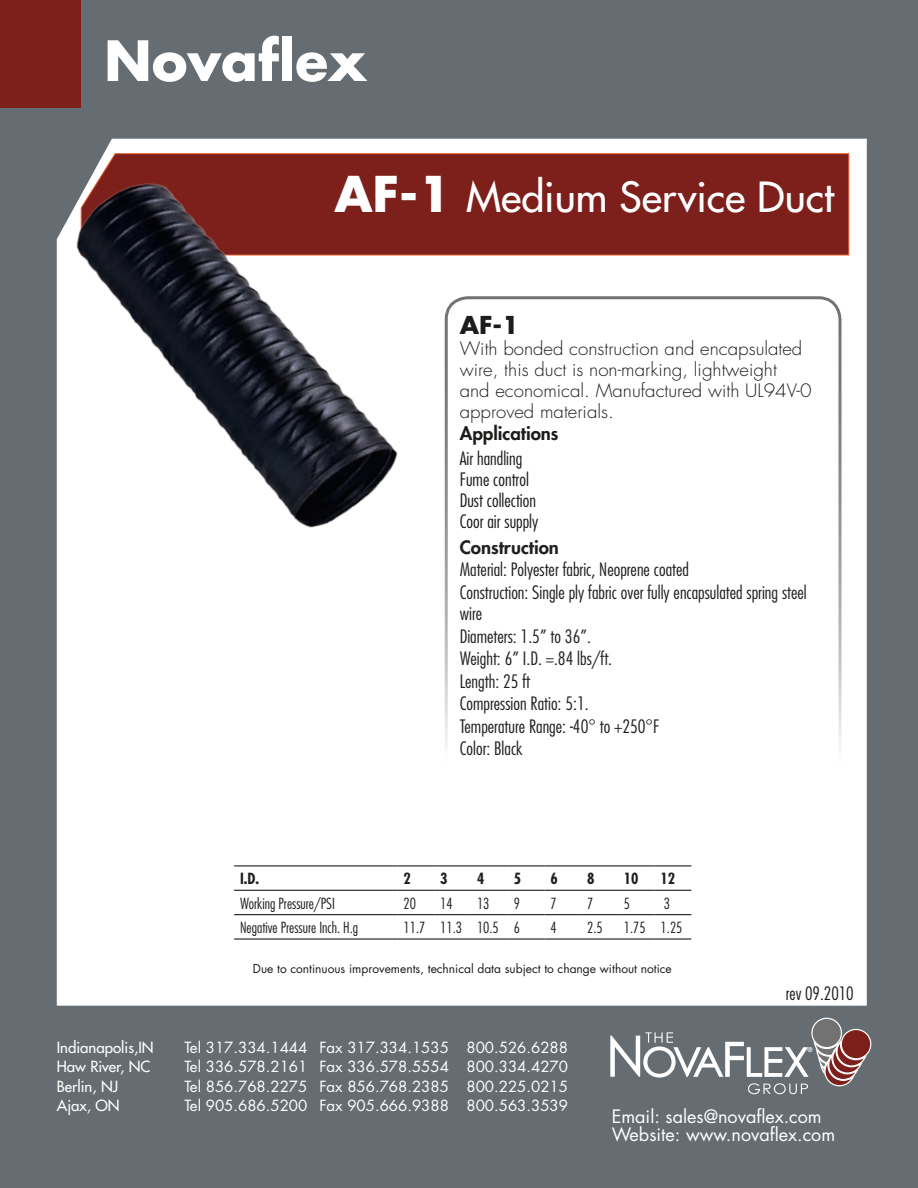
<style>
.page{position:relative;width:918px;height:1188px;background:#656d72}
.page>*{position:absolute;margin:0;border:0;box-sizing:border-box;transform-origin:0 0}
.t1{font:700 54px "Futura Std";color:#fff}
.t2{font:500 40.5px "Futura Std";color:#fff}
.t3{font:700 24px "Futura Std";color:#1c1c1a}
.t4{font:300 condensed 18px/22.4px "Futura Std";color:#211e1e}
.t5{font:300 18px/21px "Futura Std";color:#1c1c1a}
.t6{font:300 condensed 18px/21px "Futura Std";color:#1c1c1a}
.t7{font:18px/18px "Futura Std";color:#fff}
.t8{font:800 18px "Futura Std";color:#1c1c1a}
.t9{font:800 18px "Futura Std";color:#211e1e}
.t10{font:15px "Futura Std";color:#fff}
.t11{font:300 condensed 15px "Futura Std";color:#211e1e}
.t12{font:500 15px "Futura Std";color:#fff}
.t13{font:700 condensed 15px "Futura Std";color:#211e1e}
.t14{font:12px "Futura Std";color:#1c1c1a}
.t15{font:800 6.45px "Futura Std";color:#fff}
.s1{font-weight:700;font-size:48px}
</style>
<div class="page">
<div style="left:57px;top:139px;width:810px;height:867px;background:#fff"></div>
<svg style="left:610px;top:1018px;width:261px;height:76px"></svg>
<div style="left:80px;top:153px;width:770px;height:103px;background:#7d1f1b"></div>
<div style="left:0;top:0;width:80px;height:107px;background:#7d1f1b"></div>
<hr style="left:234px;top:865px;width:164px;height:1px;background:#1c1c1a">
<hr style="left:398px;top:865px;width:36px;height:1px;background:#1c1c1a">
<hr style="left:434px;top:865px;width:37px;height:1px;background:#1c1c1a">
<hr style="left:471px;top:865px;width:37px;height:1px;background:#1c1c1a">
<hr style="left:508px;top:865px;width:36px;height:1px;background:#1c1c1a">
<hr style="left:544px;top:865px;width:37px;height:1px;background:#1c1c1a">
<hr style="left:581px;top:865px;width:37px;height:1px;background:#1c1c1a">
<hr style="left:618px;top:865px;width:37px;height:1px;background:#1c1c1a">
<hr style="left:655px;top:865px;width:36px;height:1px;background:#1c1c1a">
<hr style="left:234px;top:890px;width:164px;height:1px;background:#1c1c1a">
<hr style="left:398px;top:890px;width:36px;height:1px;background:#1c1c1a">
<hr style="left:434px;top:890px;width:37px;height:1px;background:#1c1c1a">
<hr style="left:471px;top:890px;width:37px;height:1px;background:#1c1c1a">
<hr style="left:508px;top:890px;width:36px;height:1px;background:#1c1c1a">
<hr style="left:544px;top:890px;width:37px;height:1px;background:#1c1c1a">
<hr style="left:581px;top:890px;width:37px;height:1px;background:#1c1c1a">
<hr style="left:618px;top:890px;width:37px;height:1px;background:#1c1c1a">
<hr style="left:655px;top:890px;width:36px;height:1px;background:#1c1c1a">
<hr style="left:234px;top:914px;width:164px;height:1px;background:#1c1c1a">
<hr style="left:398px;top:914px;width:36px;height:1px;background:#1c1c1a">
<hr style="left:434px;top:914px;width:37px;height:1px;background:#1c1c1a">
<hr style="left:471px;top:914px;width:37px;height:1px;background:#1c1c1a">
<hr style="left:508px;top:914px;width:36px;height:1px;background:#1c1c1a">
<hr style="left:544px;top:914px;width:37px;height:1px;background:#1c1c1a">
<hr style="left:581px;top:914px;width:37px;height:1px;background:#1c1c1a">
<hr style="left:618px;top:914px;width:37px;height:1px;background:#1c1c1a">
<hr style="left:655px;top:914px;width:36px;height:1px;background:#1c1c1a">
<hr style="left:234px;top:938px;width:164px;height:2px;background:#1c1c1a">
<hr style="left:398px;top:938px;width:36px;height:2px;background:#1c1c1a">
<hr style="left:434px;top:938px;width:37px;height:2px;background:#1c1c1a">
<hr style="left:471px;top:938px;width:37px;height:2px;background:#1c1c1a">
<hr style="left:508px;top:938px;width:36px;height:2px;background:#1c1c1a">
<hr style="left:544px;top:938px;width:37px;height:2px;background:#1c1c1a">
<hr style="left:581px;top:938px;width:37px;height:2px;background:#1c1c1a">
<hr style="left:618px;top:938px;width:37px;height:2px;background:#1c1c1a">
<hr style="left:655px;top:938px;width:36px;height:2px;background:#1c1c1a">
<div style="left:443px;top:295px;width:400px;height:473px;background:#fff"></div>
<img style="left:56px;top:154px;width:410px;height:409px">
<h1 class="t1" style="left:104px;top:25px;width:264px">Novaflex</h1>
<h2 class="t2" style="left:334px;top:172px;width:501px"><span class="s1">AF-1</span> Medium Service Duct</h2>
<h3 class="t3" style="left:460px;top:309px;width:61px">AF-1</h3>
<p class="t5" style="left:460px;top:339px;width:353px">With bonded construction and encapsulated wire, this duct is non-marking, lightweight<br>and economical. Manufactured with UL94V-0 approved materials.</p>
<p class="t8" style="left:460px;top:422px;width:100px">Applications</p>
<p class="t6" style="left:460px;top:448px;width:80px">Air handling<br>Fume control<br>Dust collection<br>Coor air supply</p>
<p class="t9" style="left:460px;top:536px;width:101px">Construction</p>
<p class="t4" style="left:460px;top:559px;width:349px">Material: Polyester fabric, Neoprene coated<br>Construction: Single ply fabric over fully encapsulated spring steel wire<br>Diameters: 1.5” to 36”.<br>Weight: 6” I.D. =.84 lbs/ft.<br>Length: 25 ft<br>Compression Ratio: 5:1.<br>Temperature Range: -40° to +250°F<br>Color: Black</p>
<p class="t13" style="left:240px;top:869px;width:21px">I.D.</p>
<p class="t13" style="left:404px;top:869px;width:9px">2</p>
<p class="t13" style="left:440px;top:869px;width:9px">3</p>
<p class="t13" style="left:477px;top:869px;width:9px">4</p>
<p class="t13" style="left:514px;top:869px;width:9px">5</p>
<p class="t13" style="left:550px;top:869px;width:9px">6</p>
<p class="t13" style="left:587px;top:869px;width:9px">8</p>
<p class="t13" style="left:624px;top:869px;width:16px">10</p>
<p class="t13" style="left:661px;top:869px;width:16px">12</p>
<p class="t11" style="left:240px;top:894px;width:96px">Working Pressure/PSI</p>
<p class="t11" style="left:404px;top:894px;width:14px">20</p>
<p class="t11" style="left:440px;top:894px;width:14px">14</p>
<p class="t11" style="left:477px;top:894px;width:14px">13</p>
<p class="t11" style="left:514px;top:894px;width:8px">9</p>
<p class="t11" style="left:550px;top:894px;width:8px">7</p>
<p class="t11" style="left:587px;top:894px;width:8px">7</p>
<p class="t11" style="left:624px;top:894px;width:8px">5</p>
<p class="t11" style="left:664px;top:894px;width:8px">3</p>
<p class="t11" style="left:240px;top:919px;width:120px">Negative Pressure Inch. H.g</p>
<p class="t11" style="left:404px;top:919px;width:118px">11.7 11.3 10.5 6</p>
<p class="t11" style="left:550px;top:919px;width:8px">4</p>
<p class="t11" style="left:587px;top:919px;width:17px">2.5</p>
<p class="t11" style="left:624px;top:919px;width:60px">1.75 1.25</p>
<p class="t14" style="left:253px;top:961px;width:420px">Due to continuous improvements, technical data subject to change without notice</p>
<p class="t6" style="left:786px;top:982px;width:69px">rev 09.2010</p>
<p class="t12" style="left:57px;top:1038px;width:98px">Indianapolis,IN</p>
<p class="t10" style="left:184px;top:1038px;width:385px">Tel 317.334.1444 Fax 317.334.1535 800.526.6288</p>
<p class="t15" style="left:807px;top:1046px;width:7px">®</p>
<p class="t12" style="left:57px;top:1058px;width:95px">Haw River, NC</p>
<p class="t10" style="left:184px;top:1057px;width:385px">Tel 336.578.2161 Fax 336.578.5554 800.334.4270</p>
<p class="t12" style="left:57px;top:1077px;width:63px">Berlin, NJ</p>
<p class="t10" style="left:184px;top:1076px;width:385px">Tel 856.768.2275 Fax 856.768.2385 800.225.0215</p>
<p class="t12" style="left:57px;top:1096px;width:64px">Ajax, ON</p>
<p class="t10" style="left:184px;top:1096px;width:385px">Tel 905.686.5200 Fax 905.666.9388 800.563.3539</p>
<p class="t7" style="left:612px;top:1107px;width:225px">Email: sales@novaflex.com<br>Website: www.novaflex.com</p>
</div>
